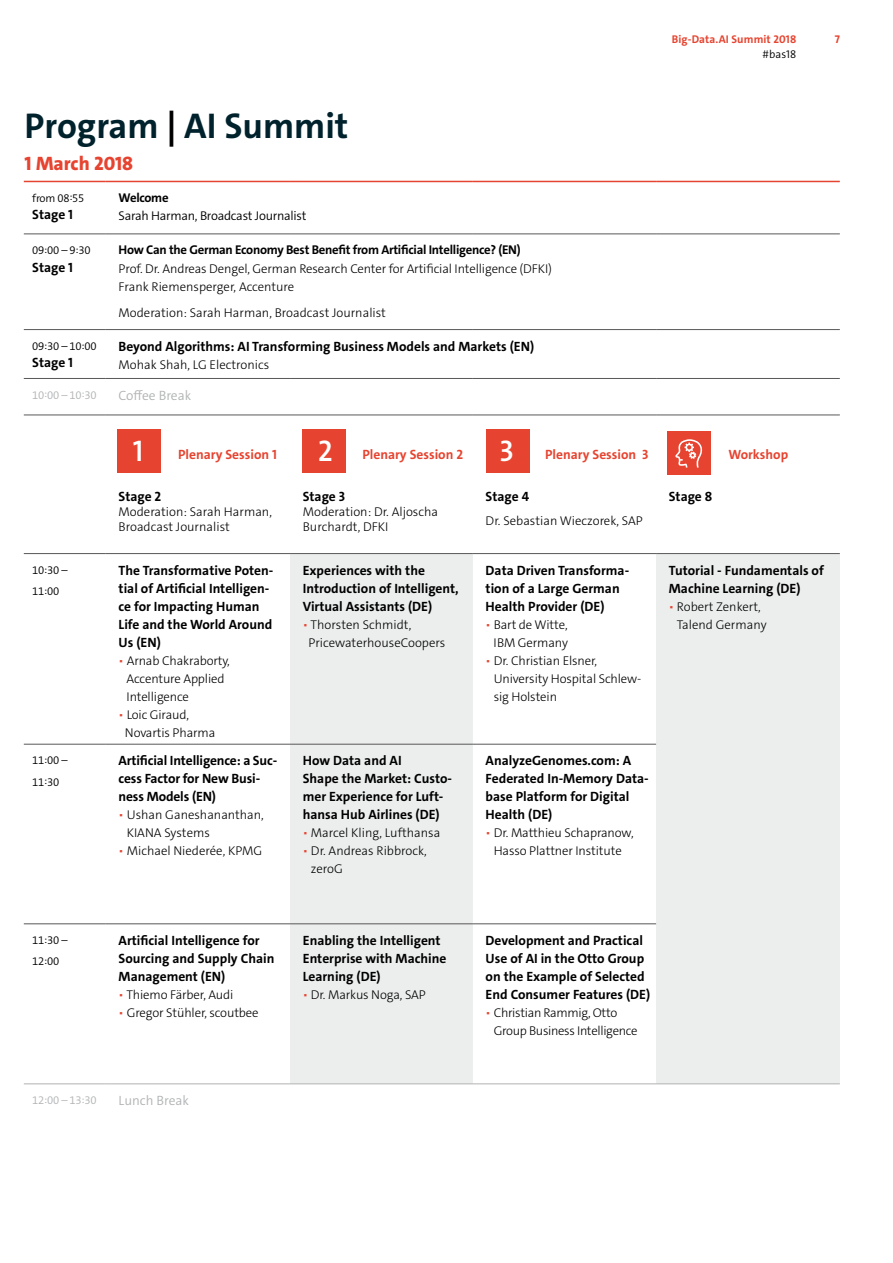
<style>
.page{position:relative;width:893px;height:1263px;background:#fff}
.page>*{position:absolute;margin:0;border:0;box-sizing:border-box;transform-origin:0 0}
.t1{font:700 36px "The Sans C4 s";color:#00222d}
.t2{font:600 30px "The Sans C4 s";color:#fff}
.t3{font:800 19.5px "The Sans C4 s";color:#e64430}
.t4{font:700 13.5px/18px "The Sans C4 s";color:#000}
.t5{font:700 13.5px "The Sans C4 s";color:#e64430}
.t6{font:300 13.5px "The Sans C4 s";color:#b1b3b4}
.t7{font:300 12.75px/18px "The Sans C4 s";letter-spacing:-.01em;color:#000}
.t8{font:700 12.75px "The Sans C4 s";letter-spacing:-.02em;color:#000}
.t9{font:300 12.75px "The Sans C4 s";letter-spacing:-.02em;color:#000}
.t10{font:300 11.25px/21.3px "The Sans C4 s";letter-spacing:-.02em;color:#000}
.t11{font:300 11.25px "The Sans C4 s";letter-spacing:-.02em;color:#b1b3b4}
.t12{font:700 11.25px "The Sans C4 s";letter-spacing:.01em;color:#e64430}
.s1{color:#000}
.s2{color:#e64430}
</style>
<div class="page">
<div style="left:290px;top:554px;width:183px;height:529px;background:#eceded"></div>
<div style="left:656px;top:554px;width:184px;height:530px;background:#eceded"></div>
<hr style="left:24px;top:415px;width:82px;height:1px;background:#58585a">
<hr style="left:24px;top:553px;width:82px;height:1px;background:#58585a">
<hr style="left:106px;top:415px;width:184px;height:1px;background:#58585a">
<hr style="left:290px;top:415px;width:183px;height:1px;background:#58585a">
<hr style="left:473px;top:415px;width:183px;height:1px;background:#58585a">
<hr style="left:656px;top:415px;width:184px;height:1px;background:#58585a">
<hr style="left:106px;top:553px;width:184px;height:1px;background:#58585a">
<hr style="left:290px;top:553px;width:183px;height:1px;background:#58585a">
<hr style="left:473px;top:553px;width:183px;height:1px;background:#58585a">
<hr style="left:656px;top:553px;width:184px;height:1px;background:#58585a">
<hr style="left:24px;top:378px;width:82px;height:1px;background:#58585a">
<hr style="left:24px;top:329px;width:82px;height:1px;background:#58585a">
<hr style="left:24px;top:1083px;width:82px;height:1px;background:#b1b3b4">
<hr style="left:106px;top:1083px;width:184px;height:1px;background:#b1b3b4">
<hr style="left:290px;top:1083px;width:183px;height:1px;background:#b1b3b4">
<hr style="left:473px;top:1083px;width:183px;height:1px;background:#b1b3b4">
<hr style="left:656px;top:1083px;width:184px;height:1px;background:#b1b3b4">
<hr style="left:24px;top:233px;width:82px;height:1px;background:#58585a">
<hr style="left:106px;top:233px;width:184px;height:1px;background:#58585a">
<hr style="left:290px;top:233px;width:183px;height:1px;background:#58585a">
<hr style="left:473px;top:233px;width:183px;height:1px;background:#58585a">
<hr style="left:656px;top:233px;width:184px;height:1px;background:#58585a">
<hr style="left:106px;top:329px;width:184px;height:1px;background:#58585a">
<hr style="left:290px;top:329px;width:183px;height:1px;background:#58585a">
<hr style="left:473px;top:329px;width:183px;height:1px;background:#58585a">
<hr style="left:656px;top:329px;width:184px;height:1px;background:#58585a">
<hr style="left:24px;top:181px;width:82px;height:1px;background:#e64430">
<hr style="left:106px;top:181px;width:184px;height:1px;background:#e64430">
<hr style="left:290px;top:181px;width:183px;height:1px;background:#e64430">
<hr style="left:473px;top:181px;width:183px;height:1px;background:#e64430">
<hr style="left:656px;top:181px;width:184px;height:1px;background:#e64430">
<hr style="left:106px;top:378px;width:184px;height:1px;background:#58585a">
<hr style="left:290px;top:378px;width:183px;height:1px;background:#58585a">
<hr style="left:473px;top:378px;width:183px;height:1px;background:#58585a">
<hr style="left:656px;top:378px;width:184px;height:1px;background:#58585a">
<hr style="left:24px;top:744px;width:82px;height:1px;background:#58585a">
<hr style="left:106px;top:744px;width:184px;height:1px;background:#58585a">
<hr style="left:290px;top:744px;width:183px;height:1px;background:#58585a">
<hr style="left:473px;top:744px;width:183px;height:1px;background:#58585a">
<hr style="left:24px;top:923px;width:82px;height:1px;background:#58585a">
<hr style="left:106px;top:923px;width:184px;height:1px;background:#58585a">
<hr style="left:290px;top:923px;width:183px;height:1px;background:#58585a">
<hr style="left:473px;top:923px;width:183px;height:1px;background:#58585a">
<div style="left:117px;top:429px;width:44px;height:44px;background:#e64430"></div>
<div style="left:302px;top:429px;width:44px;height:44px;background:#e64430"></div>
<div style="left:486px;top:429px;width:44px;height:44px;background:#e64430"></div>
<div style="left:667px;top:432px;width:43px;height:43px;background:#e64430"></div>
<svg style="left:675px;top:439px;width:28px;height:29px"></svg>
<p class="t12" style="left:672px;top:31px;width:126px">Big-Data.AI Summit 2018</p>
<p class="t12" style="left:835px;top:31px;width:7px">7</p>
<p class="t10" style="left:763px;top:44px;width:35px">#bas18</p>
<h1 class="t1" style="left:25px;top:103px;width:325px">Program <span class="s1">|</span> AI Summit</h1>
<h3 class="t3" style="left:25px;top:151px;width:110px">1 March 2018</h3>
<p class="t10" style="left:32px;top:187px;width:54px">from 08:55</p>
<p class="t4" style="left:32px;top:206px;width:42px">Stage 1</p>
<p class="t8" style="left:119px;top:189px;width:51px">Welcome</p>
<p class="t9" style="left:119px;top:207px;width:189px">Sarah Harman, Broadcast Journalist</p>
<p class="t10" style="left:32px;top:240px;width:60px">09:00 – 9:30</p>
<p class="t4" style="left:32px;top:258px;width:42px">Stage 1</p>
<p class="t8" style="left:119px;top:241px;width:404px">How Can the German Economy Best Benefit from Artificial Intelligence? (EN)</p>
<p class="t7" style="left:119px;top:260px;width:435px">Prof. Dr. Andreas Dengel, German Research Center for Artificial Intelligence (DFKI)<br>Frank Riemensperger, Accenture</p>
<p class="t7" style="left:119px;top:303px;width:269px">Moderation: Sarah Harman, Broadcast Journalist</p>
<p class="t10" style="left:32px;top:335px;width:66px">09:30 – 10:00</p>
<p class="t4" style="left:32px;top:354px;width:42px">Stage 1</p>
<p class="t4" style="left:119px;top:337px;width:417px">Beyond Algorithms: AI Transforming Business Models and Markets (EN)</p>
<p class="t7" style="left:119px;top:356px;width:152px">Mohak Shah, LG Electronics</p>
<p class="t11" style="left:32px;top:388px;width:66px">10:00 – 10:30</p>
<p class="t6" style="left:119px;top:386px;width:74px">Coffee Break</p>
<h2 class="t2" style="left:133px;top:432px;width:12px">1</h2>
<h2 class="t2" style="left:318px;top:432px;width:16px">2</h2>
<h2 class="t2" style="left:500px;top:432px;width:16px">3</h2>
<p class="t5" style="left:178px;top:445px;width:100px">Plenary Session 1</p>
<p class="t5" style="left:362px;top:445px;width:102px">Plenary Session 2</p>
<p class="t5" style="left:545px;top:445px;width:105px">Plenary Session 3</p>
<p class="t4" style="left:119px;top:487px;width:44px">Stage 2</p>
<p class="t7" style="left:119px;top:504px;width:155px;line-height:15.3px">Moderation: Sarah Harman,<br>Broadcast Journalist</p>
<p class="t10" style="left:32px;top:559px;width:37px">10:30 –<br>11:00</p>
<p class="t4" style="left:119px;top:561px;width:156px">The Transformative Poten&shy;tial of Artificial Intelligen&shy;ce for Impacting Human<br>Life and the World Around<br>Us (EN)</p>
<p class="t7" style="left:127px;top:652px;width:105px;text-indent:-8px"><span class="s2">•</span> Arnab Chakraborty,<br>Accenture Applied<br>Intelligence</p>
<p class="t7" style="left:125px;top:706px;width:92px;text-indent:-6px"><span class="s2">•</span> Loic Giraud,<br>Novartis Pharma</p>
<p class="t10" style="left:32px;top:750px;width:37px">11:00 –<br>11:30</p>
<p class="t4" style="left:119px;top:752px;width:160px">Artificial Intelligence: a Suc&shy;cess Factor for New Busi&shy;ness Models (EN)</p>
<p class="t7" style="left:127px;top:806px;width:139px;text-indent:-8px"><span class="s2">•</span> Ushan Ganeshananthan,<br>KIANA Systems</p>
<p class="t7" style="left:119px;top:842px;width:145px"><span class="s2">•</span> Michael Niederée, KPMG</p>
<p class="t4" style="left:303px;top:487px;width:44px">Stage 3</p>
<p class="t7" style="left:303px;top:504px;width:137px;line-height:15.3px">Moderation: Dr. Aljoscha<br>Burchardt, DFKI</p>
<p class="t4" style="left:303px;top:561px;width:157px">Experiences with the<br>Introduction of Intelligent,<br>Virtual Assistants (DE)</p>
<p class="t7" style="left:308px;top:616px;width:139px;text-indent:-6px"><span class="s2">•</span> Thorsten Schmidt,<br>PricewaterhouseCoopers</p>
<p class="t4" style="left:303px;top:752px;width:151px">How Data and AI<br>Shape the Market: Custo&shy;mer Experience for Luft&shy;hansa Hub Airlines (DE)</p>
<p class="t7" style="left:303px;top:824px;width:139px"><span class="s2">•</span> Marcel Kling, Lufthansa</p>
<p class="t7" style="left:311px;top:842px;width:117px;text-indent:-8px"><span class="s2">•</span> Dr. Andreas Ribbrock, zeroG</p>
<p class="t4" style="left:486px;top:487px;width:45px">Stage 4</p>
<p class="t7" style="left:486px;top:512px;width:159px">Dr. Sebastian Wieczorek, SAP</p>
<p class="t4" style="left:486px;top:561px;width:145px">Data Driven Transforma&shy;tion of a Large German<br>Health Provider (DE)</p>
<p class="t7" style="left:486px;top:616px;width:84px;text-align:right"><span class="s2">•</span> Bart de Witte,<br>IBM Germany</p>
<p class="t7" style="left:494px;top:652px;width:149px;text-indent:-8px"><span class="s2">•</span> Dr. Christian Elsner,<br>University Hospital Schlew&shy;sig Holstein</p>
<p class="t4" style="left:486px;top:752px;width:165px">AnalyzeGenomes.com: A<br>Federated In-Memory Data&shy;base Platform for Digital<br>Health (DE)</p>
<p class="t7" style="left:486px;top:824px;width:150px;text-align:center"><span class="s2">•</span> Dr. Matthieu Schapranow,<br>Hasso Plattner Institute</p>
<p class="t4" style="left:669px;top:487px;width:45px">Stage 8</p>
<p class="t5" style="left:728px;top:445px;width:61px">Workshop</p>
<p class="t4" style="left:669px;top:561px;width:156px">Tutorial - Fundamentals of<br>Machine Learning (DE)</p>
<p class="t7" style="left:677px;top:598px;width:91px;text-indent:-8px"><span class="s2">•</span> Robert Zenkert,<br>Talend Germany</p>
<p class="t10" style="left:32px;top:929px;width:37px">11:30 –<br>12:00</p>
<p class="t4" style="left:119px;top:932px;width:157px">Artificial Intelligence for<br>Sourcing and Supply Chain<br>Management (EN)</p>
<p class="t7" style="left:119px;top:986px;width:116px"><span class="s2">•</span> Thiemo Färber, Audi</p>
<p class="t7" style="left:119px;top:1004px;width:141px"><span class="s2">•</span> Gregor Stühler, scoutbee</p>
<p class="t11" style="left:32px;top:1093px;width:66px">12:00 – 13:30</p>
<p class="t6" style="left:119px;top:1092px;width:72px">Lunch Break</p>
<p class="t4" style="left:303px;top:932px;width:145px">Enabling the Intelligent<br>Enterprise with Machine<br>Learning (DE)</p>
<p class="t7" style="left:303px;top:986px;width:124px"><span class="s2">•</span> Dr. Markus Noga, SAP</p>
<p class="t4" style="left:486px;top:932px;width:166px">Development and Practical<br>Use of AI in the Otto Group on the Example of Selected<br>End Consumer Features (DE)</p>
<p class="t7" style="left:494px;top:1004px;width:145px;text-indent:-8px"><span class="s2">•</span> Christian Rammig, Otto<br>Group Business Intelligence</p>
</div>
